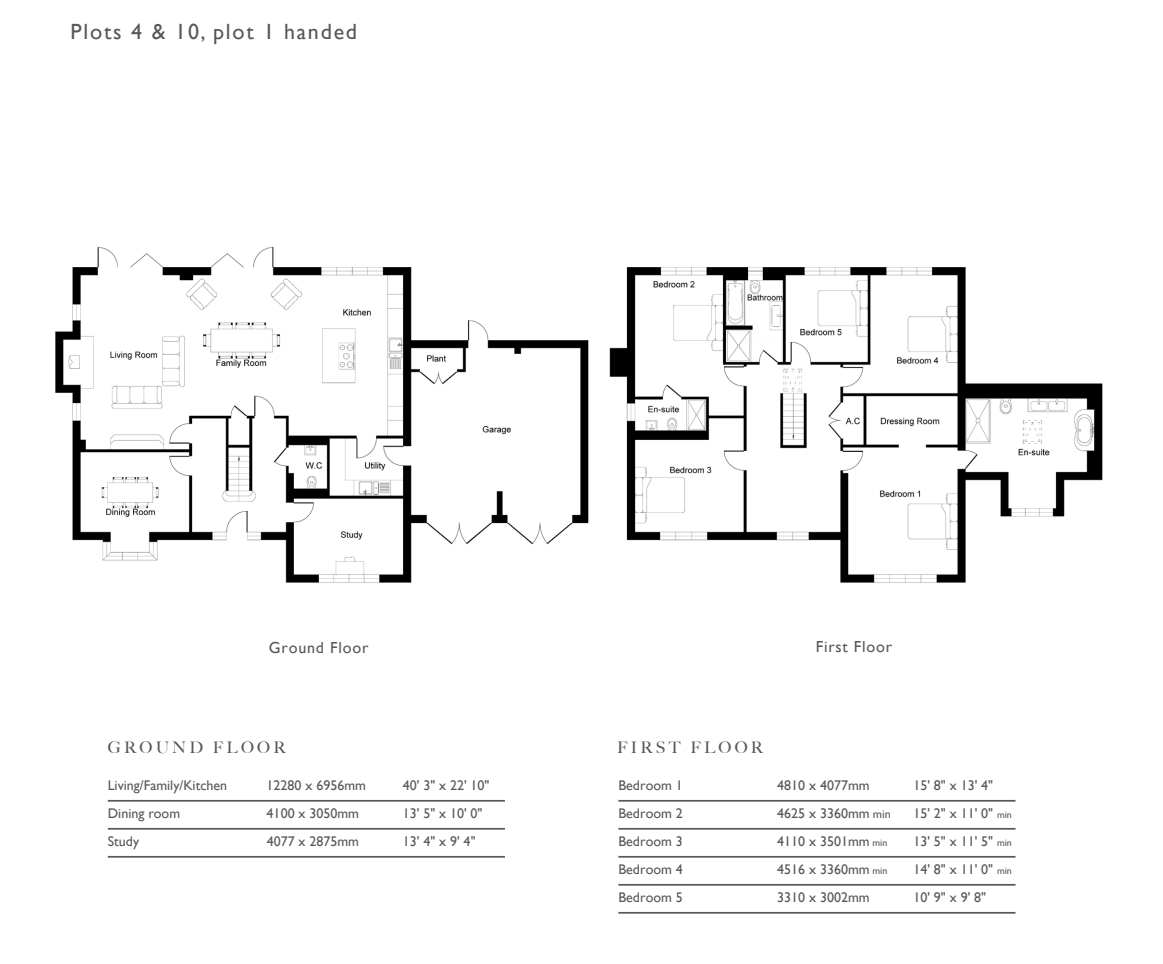
<style>
.page{position:relative;width:1163px;height:964px;background:#fff}
.page>*{position:absolute;margin:0;border:0;box-sizing:border-box;transform-origin:0 0}
.t1{font:22px "Gill Sans";letter-spacing:.08em;color:#57585a}
.t2{font:500 16px "Big Caslon";letter-spacing:.2em;color:#57585a}
.t3{font:16px "Gill Sans";letter-spacing:.05em;color:#57585a}
.t4{font:14px "Gill Sans";color:#57585a}
.s1{font-size:12px}
.s2{font-size:10px}
</style>
<div class="page">
<img style="left:55px;top:246px;width:533px;height:337px">
<img style="left:609px;top:267px;width:494px;height:316px">
<hr style="left:108px;top:799px;width:397px;height:2px;background:#57585a">
<hr style="left:108px;top:799px;width:397px;height:1px;background:#fff">
<hr style="left:108px;top:827px;width:397px;height:2px;background:#57585a">
<hr style="left:108px;top:827px;width:397px;height:1px;background:#fff">
<hr style="left:108px;top:855px;width:397px;height:2px;background:#57585a">
<hr style="left:108px;top:855px;width:397px;height:1px;background:#fff">
<hr style="left:618px;top:799px;width:397px;height:2px;background:#57585a">
<hr style="left:618px;top:799px;width:397px;height:1px;background:#fff">
<hr style="left:618px;top:827px;width:397px;height:2px;background:#57585a">
<hr style="left:618px;top:827px;width:397px;height:1px;background:#fff">
<hr style="left:618px;top:855px;width:397px;height:2px;background:#57585a">
<hr style="left:618px;top:855px;width:397px;height:1px;background:#fff">
<hr style="left:618px;top:883px;width:397px;height:2px;background:#57585a">
<hr style="left:618px;top:883px;width:397px;height:1px;background:#fff">
<hr style="left:618px;top:911px;width:397px;height:2px;background:#57585a">
<hr style="left:618px;top:911px;width:397px;height:1px;background:#fff">
<h1 class="t1" style="left:71px;top:19px;width:288px">Plots 4 &amp; 10, plot 1 handed</h1>
<p class="t3" style="left:269px;top:638px;width:101px">Ground Floor</p>
<p class="t3" style="left:815px;top:637px;width:78px">First Floor</p>
<p class="t2" style="left:108px;top:734px;width:179px">GROUND FLOOR</p>
<p class="t4" style="left:108px;top:777px;width:121px">Living/Family/Kitchen</p>
<p class="t4" style="left:266px;top:777px;width:101px">12280 x 6956mm</p>
<p class="t4" style="left:403px;top:777px;width:88px">40' 3" x 22' 10"</p>
<p class="t4" style="left:108px;top:805px;width:74px">Dining room</p>
<p class="t4" style="left:266px;top:805px;width:94px">4100 x 3050mm</p>
<p class="t4" style="left:403px;top:805px;width:81px">13' 5" x 10' 0"</p>
<p class="t4" style="left:108px;top:833px;width:33px">Study</p>
<p class="t4" style="left:266px;top:833px;width:94px">4077 x 2875mm</p>
<p class="t4" style="left:403px;top:833px;width:74px">13' 4" x 9' 4"</p>
<p class="t2" style="left:617px;top:734px;width:147px">FIRST FLOOR</p>
<p class="t4" style="left:618px;top:777px;width:66px">Bedroom 1</p>
<p class="t4" style="left:777px;top:777px;width:94px">4810 x 4077mm</p>
<p class="t4" style="left:913px;top:777px;width:81px">15' 8" x 13' 4"</p>
<p class="t4" style="left:618px;top:805px;width:66px">Bedroom 2</p>
<p class="t4" style="left:777px;top:805px;width:115px">4625 x 3360mm <span class="s1">min</span></p>
<p class="t4" style="left:913px;top:805px;width:100px">15' 2" x 11' 0" <span class="s2">min</span></p>
<p class="t4" style="left:618px;top:833px;width:66px">Bedroom 3</p>
<p class="t4" style="left:777px;top:833px;width:112px">4110 x 3501mm <span class="s2">min</span></p>
<p class="t4" style="left:913px;top:833px;width:100px">13' 5" x 11' 5" <span class="s2">min</span></p>
<p class="t4" style="left:618px;top:861px;width:66px">Bedroom 4</p>
<p class="t4" style="left:777px;top:861px;width:112px">4516 x 3360mm <span class="s2">min</span></p>
<p class="t4" style="left:913px;top:861px;width:100px">14' 8" x 11' 0" <span class="s2">min</span></p>
<p class="t4" style="left:618px;top:889px;width:66px">Bedroom 5</p>
<p class="t4" style="left:777px;top:889px;width:94px">3310 x 3002mm</p>
<p class="t4" style="left:913px;top:889px;width:74px">10' 9" x 9' 8"</p>
</div>
